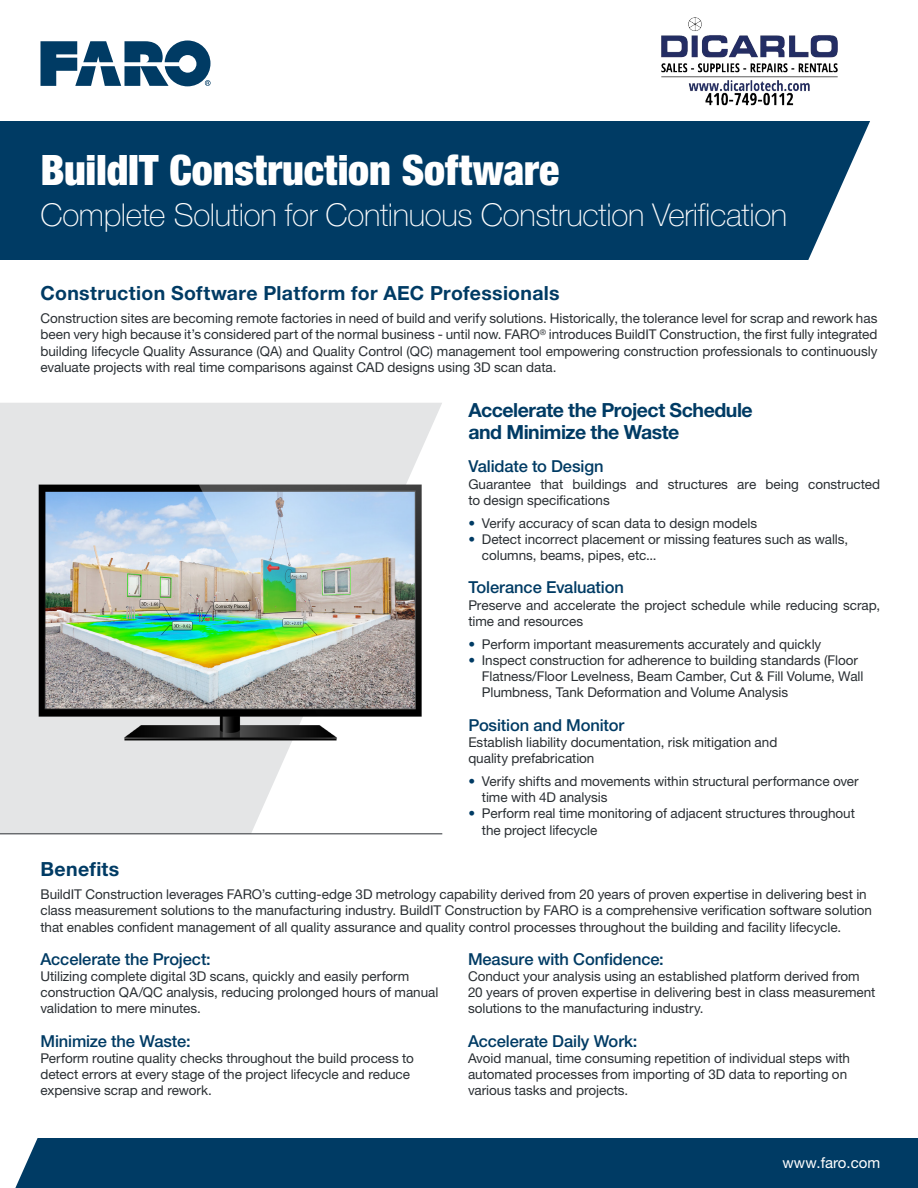
<style>
.page{position:relative;width:918px;height:1188px;background:#fff}
.page>*{position:absolute;margin:0;border:0;box-sizing:border-box;transform-origin:0 0}
.t1{font:900 condensed 42px "Helvetica Neue LTW1 G";letter-spacing:-.005em;color:#fff}
.t2{font:100 31.5px "Helvetica Neue LTW1 G";letter-spacing:-.01em;color:#fff}
.t3{font:700 19.5px "Helvetica Neue LTW1 G";letter-spacing:.005em;color:#003b64}
.t4{font:700 19.5px/22.5px "Helvetica Neue LTW1 G";letter-spacing:-.025em;color:#003b64}
.t5{font:500 16.5px "Helvetica Neue LTW1 G";letter-spacing:-.01em;color:#003b64}
.t6{font:15px "Helvetica Neue LTW1 G";color:#fff}
.t7{font:13.5px/16.2px "Helvetica Neue LTW1 G";letter-spacing:-.005em;color:#2a2f33}
.s1{color:#003b64}
</style>
<div class="page">
<div style="left:0;top:1138px;width:918px;height:50px;background:#003b64"></div>
<svg style="left:40px;top:41px;width:171px;height:45px"></svg>
<div style="left:0;top:122px;width:918px;height:138px;background:#003b64"></div>
<svg style="left:0;top:1138px;width:38px;height:50px"></svg>
<svg style="left:752px;top:121px;width:166px;height:139px"></svg>
<svg style="left:0;top:403px;width:442px;height:430px;fill:#e4e5e6"></svg>
<hr style="left:0;top:833px;width:442px;height:1px;background:#2a2f33">
<img style="left:30px;top:480px;width:402px;height:265px">
<img style="left:661px;top:17px;width:177px;height:89px">
<h1 class="t1" style="left:40px;top:145px;width:520px">BuildIT Construction Software</h1>
<h2 class="t2" style="left:40px;top:197px;width:748px">Complete Solution for Continuous Construction Verification</h2>
<h3 class="t3" style="left:40px;top:281px;width:521px">Construction Software Platform for AEC Professionals</h3>
<p class="t7" style="left:40px;top:310px;width:839px;text-align:justify">Construction sites are becoming remote factories in need of build and verify solutions. Historically, the tolerance level for scrap and rework has been very high because it’s considered part of the normal business - until now. FARO<sup>®</sup> introduces BuildIT Construction, the first fully integrated building lifecycle Quality Assurance (QA) and Quality Control (QC) management tool empowering construction professionals to continuously evaluate projects with real time comparisons against CAD designs using 3D scan data.</p>
<h3 class="t4" style="left:468px;top:398px;width:286px">Accelerate the Project Schedule and Minimize the Waste</h3>
<p class="t5" style="left:468px;top:457px;width:137px">Validate to Design</p>
<p class="t7" style="left:468px;top:476px;width:413px">Guarantee that buildings and structures are being constructed to design specifications</p>
<p class="t7" style="left:468px;top:515px;width:290px"><span class="s1">•</span> Verify accuracy of scan data to design models</p>
<p class="t7" style="left:482px;top:531px;width:368px;text-indent:-13px"><span class="s1">•</span> Detect incorrect placement or missing features such as walls, columns, beams, pipes, etc...</p>
<p class="t5" style="left:468px;top:578px;width:157px">Tolerance Evaluation</p>
<p class="t7" style="left:468px;top:597px;width:413px">Preserve and accelerate the project schedule while reducing scrap, time and resources</p>
<p class="t7" style="left:468px;top:636px;width:354px"><span class="s1">•</span> Perform important measurements accurately and quickly</p>
<p class="t7" style="left:482px;top:652px;width:383px;text-indent:-14px"><span class="s1">•</span> Inspect construction for adherence to building standards (Floor<br>Flatness/Floor Levelness, Beam Camber, Cut &amp; Fill Volume, Wall<br>Plumbness, Tank Deformation and Volume Analysis</p>
<p class="t5" style="left:468px;top:715px;width:157px">Position and Monitor</p>
<p class="t7" style="left:468px;top:734px;width:310px">Establish liability documentation, risk mitigation and quality prefabrication</p>
<p class="t7" style="left:482px;top:773px;width:378px;text-indent:-14px"><span class="s1">•</span> Verify shifts and movements within structural performance over time with 4D analysis</p>
<p class="t7" style="left:482px;top:805px;width:375px;text-indent:-14px"><span class="s1">•</span> Perform real time monitoring of adjacent structures throughout the project lifecycle</p>
<h3 class="t3" style="left:40px;top:857px;width:80px">Benefits</h3>
<p class="t7" style="left:40px;top:886px;width:833px">BuildIT Construction leverages FARO’s cutting-edge 3D metrology capability derived from 20 years of proven expertise in delivering best in class measurement solutions to the manufacturing industry. BuildIT Construction by FARO is a comprehensive verification software solution that enables confident management of all quality assurance and quality control processes throughout the building and facility lifecycle.</p>
<p class="t5" style="left:40px;top:949px;width:172px">Accelerate the Project:</p>
<p class="t7" style="left:40px;top:968px;width:399px">Utilizing complete digital 3D scans, quickly and easily perform construction QA/QC analysis, reducing prolonged hours of manual validation to mere minutes.</p>
<p class="t5" style="left:40px;top:1031px;width:152px">Minimize the Waste:</p>
<p class="t7" style="left:40px;top:1050px;width:375px">Perform routine quality checks throughout the build process to detect errors at every stage of the project lifecycle and reduce expensive scrap and rework.</p>
<p class="t5" style="left:468px;top:949px;width:197px">Measure with Confidence:</p>
<p class="t7" style="left:468px;top:968px;width:409px">Conduct your analysis using an established platform derived from<br>20 years of proven expertise in delivering best in class measurement solutions to the manufacturing industry.</p>
<p class="t5" style="left:468px;top:1031px;width:171px">Accelerate Daily Work:</p>
<p class="t7" style="left:468px;top:1050px;width:384px">Avoid manual, time consuming repetition of individual steps with automated processes from importing of 3D data to reporting on various tasks and projects.</p>
<p class="t6" style="left:782px;top:1154px;width:99px">www.faro.com</p>
</div>
